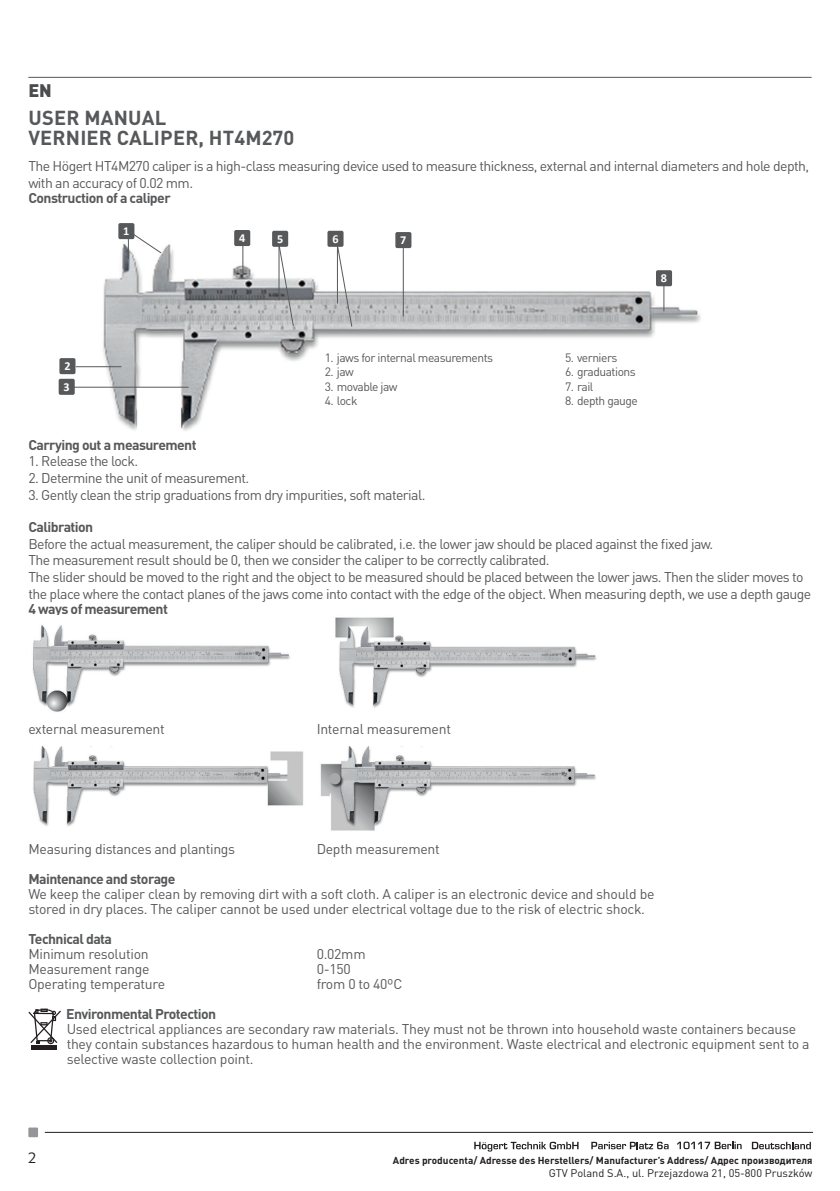
<style>
.page{position:relative;width:840px;height:1191px;background:#fff}
.page>*{position:absolute;margin:0;border:0;box-sizing:border-box;transform-origin:0 0}
.t1{font:700 20px/20px "DIN Pro";letter-spacing:.01em;color:#57585a}
.t2{font:900 18px "DIN Pro";color:#4b4c4d}
.t3{font:16px "Merel";color:#231f20}
.t4{font:14px/16.8px "DIN Pro";letter-spacing:-.04em;color:#57585a}
.t5{font:14px/15px "DIN Pro";letter-spacing:-.02em;color:#57585a}
.t6{font:700 14px "DIN Pro";letter-spacing:-.04em;color:#57585a}
.t7{font:700 12.2px/20.6px "Calibri";color:#fff}
.t8{font:12px "DIN Pro";letter-spacing:-.04em;color:#57585a}
.t9{font:11px "DIN Pro";color:#231f20}
.t10{font:700 10px "DIN Pro";color:#231f20}
</style>
<div class="page">
<svg style="left:28px;top:1127px;width:10px;height:10px"></svg>
<hr style="left:45px;top:1131px;width:767px;height:1px;background:#231f20">
<svg style="left:474px;top:1141px;width:104px;height:10px"></svg>
<svg style="left:591px;top:1141px;width:77px;height:8px"></svg>
<svg style="left:677px;top:1141px;width:64px;height:8px"></svg>
<svg style="left:751px;top:1141px;width:59px;height:8px"></svg>
<hr style="left:28px;top:77px;width:783px;height:1px;background:#57585a">
<img style="left:92px;top:223px;width:609px;height:208px">
<svg style="left:278px;top:245px;width:16px;height:81px"></svg>
<svg style="left:337px;top:246px;width:15px;height:81px"></svg>
<hr style="left:76px;top:366px;width:45px;height:1px;background:#57585a">
<hr style="left:69px;top:387px;width:119px;height:1px;background:#57585a">
<hr style="left:242px;top:245px;width:1px;height:30px;background:#57585a">
<hr style="left:403px;top:248px;width:1px;height:68px;background:#57585a">
<hr style="left:663px;top:279px;width:1px;height:32px;background:#57585a">
<svg style="left:128px;top:232px;width:34px;height:27px"></svg>
<div style="left:59px;top:358px;width:16px;height:16px;background:#57585a;border-radius:2px"></div>
<div style="left:59px;top:379px;width:16px;height:16px;background:#57585a;border-radius:2px"></div>
<div style="left:234px;top:230px;width:16px;height:16px;background:#57585a;border-radius:2px"></div>
<div style="left:395px;top:232px;width:16px;height:16px;background:#57585a;border-radius:2px"></div>
<div style="left:655px;top:270px;width:16px;height:16px;background:#57585a;border-radius:2px"></div>
<div style="left:272px;top:231px;width:16px;height:16px;background:#57585a;border-radius:2px"></div>
<div style="left:327px;top:231px;width:16px;height:16px;background:#57585a;border-radius:2px"></div>
<div style="left:118px;top:223px;width:16px;height:16px;background:#57585a;border-radius:2px"></div>
<img style="left:32px;top:617px;width:565px;height:95px">
<img style="left:33px;top:746px;width:563px;height:85px">
<div style="left:31px;top:1045px;width:26px;height:5px;background:#231f20"></div>
<svg style="left:28px;top:1008px;width:33px;height:36px"></svg>
<p class="t2" style="left:28px;top:78px;width:25px">EN</p>
<h1 class="t1" style="left:28px;top:106px;width:267px">USER MANUAL<br>VERNIER CALIPER, HT4M270</h1>
<p class="t4" style="left:28px;top:157px;width:781px">The Högert HT4M270 caliper is a high-class measuring device used to measure thickness, external and internal diameters and hole depth, with an accuracy of 0.02 mm.</p>
<p class="t6" style="left:28px;top:189px;width:144px">Construction of a caliper</p>
<p class="t7" style="left:64px;top:355px;width:8px">2<br>3</p>
<p class="t7" style="left:123px;top:220px;width:8px">1</p>
<p class="t7" style="left:239px;top:227px;width:8px">4</p>
<p class="t7" style="left:400px;top:229px;width:8px">7</p>
<p class="t7" style="left:277px;top:228px;width:8px">5</p>
<p class="t7" style="left:332px;top:228px;width:8px">6</p>
<p class="t8" style="left:325px;top:349px;width:170px">1. jaws for internal measurements</p>
<p class="t8" style="left:325px;top:364px;width:31px">2. jaw</p>
<p class="t8" style="left:325px;top:378px;width:74px">3. movable jaw</p>
<p class="t8" style="left:325px;top:393px;width:34px">4. lock</p>
<p class="t7" style="left:660px;top:267px;width:8px">8</p>
<p class="t8" style="left:564px;top:349px;width:54px">5. verniers</p>
<p class="t8" style="left:564px;top:364px;width:72px">6. graduations</p>
<p class="t8" style="left:564px;top:378px;width:30px">7. rail</p>
<p class="t8" style="left:564px;top:393px;width:74px">8. depth gauge</p>
<p class="t6" style="left:28px;top:435px;width:170px">Carrying out a measurement</p>
<p class="t4" style="left:28px;top:452px;width:111px">1. Release the lock.</p>
<p class="t4" style="left:28px;top:469px;width:222px">2. Determine the unit of measurement.</p>
<p class="t4" style="left:28px;top:486px;width:398px">3. Gently clean the strip graduations from dry impurities, soft material.</p>
<p class="t6" style="left:28px;top:517px;width:66px">Calibration</p>
<p class="t4" style="left:28px;top:534px;width:784px">Before the actual measurement, the caliper should be calibrated, i.e. the lower jaw should be placed against the fixed jaw.<br>The measurement result should be 0, then we consider the caliper to be correctly calibrated.<br>The slider should be moved to the right and the object to be measured should be placed between the lower jaws. Then the slider moves to the place where the contact planes of the jaws come into contact with the edge of the object. When measuring depth, we use a depth gauge</p>
<p class="t6" style="left:28px;top:599px;width:141px">4 ways of measurement</p>
<p class="t5" style="left:28px;top:721px;width:138px">external measurement</p>
<p class="t5" style="left:316px;top:721px;width:136px">Internal measurement</p>
<p class="t5" style="left:28px;top:841px;width:208px">Measuring distances and plantings</p>
<p class="t5" style="left:316px;top:841px;width:124px">Depth measurement</p>
<p class="t6" style="left:28px;top:869px;width:148px">Maintenance and storage</p>
<p class="t5" style="left:28px;top:886px;width:627px">We keep the caliper clean by removing dirt with a soft cloth. A caliper is an electronic device and should be stored in dry places. The caliper cannot be used under electrical voltage due to the risk of electric shock.</p>
<p class="t6" style="left:28px;top:929px;width:85px">Technical data</p>
<p class="t5" style="left:28px;top:946px;width:122px">Minimum resolution</p>
<p class="t4" style="left:316px;top:945px;width:50px">0.02mm</p>
<p class="t5" style="left:28px;top:961px;width:123px">Measurement range</p>
<p class="t4" style="left:316px;top:960px;width:36px">0-150</p>
<p class="t5" style="left:28px;top:976px;width:138px">Operating temperature</p>
<p class="t5" style="left:316px;top:976px;width:87px">from 0 to 40ºC</p>
<p class="t6" style="left:66px;top:1004px;width:152px">Environmental Protection</p>
<p class="t5" style="left:67px;top:1021px;width:744px">Used electrical appliances are secondary raw materials. They must not be thrown into household waste containers because they contain substances hazardous to human health and the environment. Waste electrical and electronic equipment sent to a selective waste collection point.</p>
<p class="t3" style="left:28px;top:1145px;width:10px">2</p>
<p class="t10" style="left:393px;top:1153px;width:421px">Adres producenta/ Adresse des Herstellers/ Manufacturer’s Address/ Адрес производителя</p>
<p class="t9" style="left:548px;top:1165px;width:265px">GTV Poland S.A., ul. Przejazdowa 21, 05-800 Pruszków</p>
</div>
